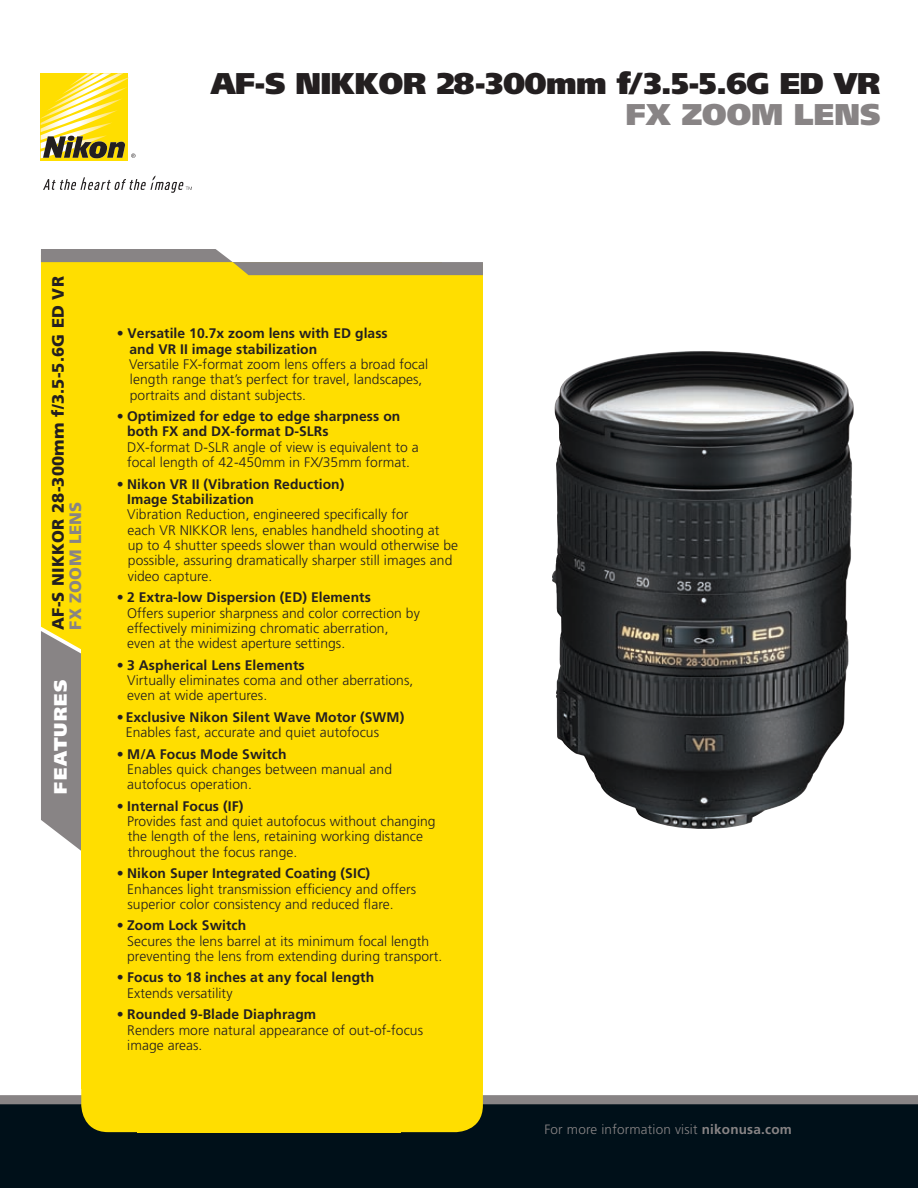
<style>
.page{position:relative;width:918px;height:1188px;background:#fff}
.page>*{position:absolute;margin:0;border:0;box-sizing:border-box;transform-origin:0 0}
.t1{font:900 30px "Frutiger";letter-spacing:-.02em;color:#231f20}
.t2{font:900 30px "Frutiger";color:#888485}
.t3{font:900 18px "Frutiger";color:#fff}
.t4{font:900 16.5px "Frutiger";letter-spacing:.015em;color:#231f20}
.t5{font:900 16.5px "Frutiger";color:#888485}
.t6{font:300 13.8px/15.3px "Frutiger";letter-spacing:.005em;color:#231f20}
.t7{font:700 13.8px/15.3px "Frutiger";letter-spacing:.005em;color:#231f20}
.t8{font:300 13.5px "Frutiger";letter-spacing:.015em;color:#888485}
.s1{font-weight:700}
</style>
<div class="page">
<div style="left:0;top:1097px;width:918px;height:91px;background:#001019"></div>
<div style="left:0;top:1095px;width:918px;height:9px;background:#888485"></div>
<img style="left:552px;top:351px;width:297px;height:478px">
<div style="left:138px;top:1077px;width:263px;height:55px;background:#ffde00"></div>
<div style="left:81px;top:262px;width:361px;height:826px;background:#ffde00"></div>
<div style="left:410px;top:263px;width:73px;height:829px;background:#ffde00"></div>
<div style="left:81px;top:1023px;width:110px;height:109px;background:#ffde00;border-radius:27px"></div>
<div style="left:374px;top:1023px;width:109px;height:109px;background:#ffde00;border-radius:27px"></div>
<svg style="left:41px;top:249px;width:442px;height:602px"></svg>
<svg style="left:43px;top:176px;width:149px;height:17px"></svg>
<div style="left:41px;top:73px;width:87px;height:88px;background:#ffde00"></div>
<svg style="left:41px;top:73px;width:94px;height:86px"></svg>
<h1 class="t1" style="left:211px;top:65px;width:671px">AF-S NIKKOR 28-300MM F/3.5-5.6G ED VR</h1>
<h1 class="t2" style="left:626px;top:97px;width:211px">FX ZOOM LENS</h1>
<p class="t4" style="left:48px;top:630px;width:355px;rotate:-90deg">AF-S NIKKOR 28-300mm f/3.5-5.6G ED VR</p>
<p class="t5" style="left:65px;top:630px;width:128px;rotate:-90deg">FX Zoom Lens</p>
<h2 class="t3" style="left:50px;top:794px;width:114px;rotate:-90deg">FEATURES</h2>
<p class="t7" style="left:130px;top:326px;width:260px;text-indent:-13px">• Versatile 10.7x zoom lens with ED glass and VR II image stabilization</p>
<p class="t6" style="left:129px;top:356px;width:300px">Versatile FX-format zoom lens offers a broad focal length range that’s perfect for travel, landscapes, portraits and distant subjects.</p>
<p class="t7" style="left:127px;top:408px;width:275px;text-indent:-10px">• Optimized for edge to edge sharpness on both FX and DX-format D-SLRs</p>
<p class="t6" style="left:127px;top:439px;width:293px">DX-format D-SLR angle of view is equivalent to a focal length of 42-450mm in FX/35mm format.</p>
<p class="t7" style="left:127px;top:476px;width:219px;text-indent:-10px">• Nikon VR II (Vibration Reduction)<br>Image Stabilization</p>
<p class="t6" style="left:127px;top:507px;width:333px">Vibration Reduction, engineered specifically for<br>each VR NIKKOR lens, enables handheld shooting at<br>up to 4 shutter speeds slower than would otherwise be possible, assuring dramatically sharper still images and video capture.</p>
<p class="t7" style="left:117px;top:590px;width:256px">• 2 Extra-low Dispersion (ED) Elements</p>
<p class="t6" style="left:127px;top:605px;width:294px">Offers superior sharpness and color correction by effectively minimizing chromatic aberration, even at the widest aperture settings.</p>
<p class="t7" style="left:117px;top:657px;width:189px">• 3 Aspherical Lens Elements</p>
<p class="t6" style="left:127px;top:673px;width:288px">Virtually eliminates coma and other aberrations, even at wide apertures.</p>
<p class="t7" style="left:117px;top:709px;width:289px">• Exclusive Nikon Silent Wave Motor (SWM)</p>
<p class="t6" style="left:126px;top:725px;width:255px">Enables fast, accurate and quiet autofocus</p>
<p class="t7" style="left:117px;top:746px;width:171px">• M/A Focus Mode Switch</p>
<p class="t6" style="left:127px;top:762px;width:266px">Enables quick changes between manual and autofocus operation.</p>
<p class="t7" style="left:117px;top:798px;width:128px">• Internal Focus (IF)</p>
<p class="t6" style="left:127px;top:814px;width:310px">Provides fast and quiet autofocus without changing the length of the lens, retaining working distance throughout the focus range.</p>
<p class="t7" style="left:117px;top:866px;width:255px">• Nikon Super Integrated Coating (SIC)</p>
<p class="t6" style="left:127px;top:881px;width:291px">Enhances light transmission efficiency and offers superior color consistency and reduced flare.</p>
<p class="t7" style="left:117px;top:918px;width:131px">• Zoom Lock Switch</p>
<p class="t6" style="left:127px;top:933px;width:317px">Secures the lens barrel at its minimum focal length preventing the lens from extending during transport.</p>
<p class="t7" style="left:117px;top:970px;width:259px">• Focus to 18 inches at any focal length</p>
<p class="t6" style="left:127px;top:985px;width:107px">Extends versatility</p>
<p class="t7" style="left:117px;top:1007px;width:201px">• Rounded 9-Blade Diaphragm</p>
<p class="t6" style="left:127px;top:1022px;width:297px">Renders more natural appearance of out-of-focus image areas.</p>
<p class="t8" style="left:544px;top:1122px;width:249px">For more information visit <span class="s1">nikonusa.com</span></p>
</div>
